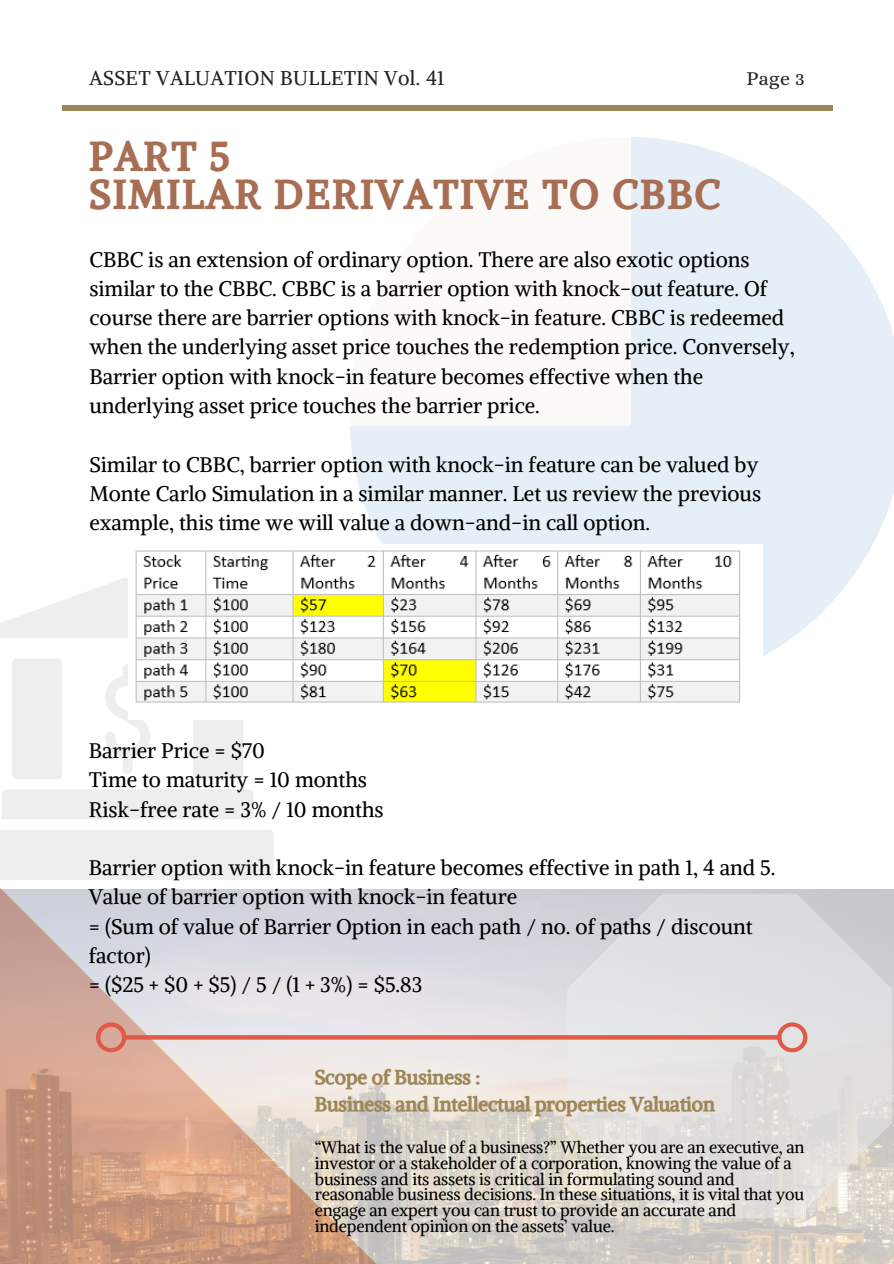
<style>
.page{position:relative;width:894px;height:1264px;background:#fff}
.page>*{position:absolute;margin:0;border:0;box-sizing:border-box;transform-origin:0 0}
.t1{font:39px/37.7px "CA Generated";letter-spacing:.06em;color:#a86e54}
.t2{font:21px/29.2px "Alike";color:#000}
.t3{font:19.8px "Alike";letter-spacing:.02em;color:#222}
.t4{font:19.8px "Alice";color:#222}
.t5{font:19.5px/27px "CA Generated";color:#9d8758}
.t6{font:16.5px/15.8px "Alike";letter-spacing:-.005em;color:#000}
</style>
<div class="page">
<svg style="left:350px;top:137px;width:543px;height:520px;fill:#e6eff7"></svg>
<img style="left:0;top:889px;width:893px;height:374px">
<div style="left:62px;top:105px;width:770px;height:6px;background:#9d8758"></div>
<svg style="left:567px;top:893px;width:324px;height:325px;background:#dfdddd"></svg>
<div style="left:12px;top:658px;width:50px;height:121px;background:#eee;border-radius:5px"></div>
<div style="left:193px;top:658px;width:50px;height:121px;background:#eee;border-radius:5px"></div>
<svg style="left:0;top:578px;width:128px;height:60px"></svg>
<svg style="left:105px;top:664px;width:45px;height:110px"></svg>
<div style="left:2px;top:789px;width:251px;height:30px;background:#eee"></div>
<div style="left:0;top:830px;width:273px;height:49px;background:#eee"></div>
<svg style="left:96px;top:1022px;width:711px;height:30px;background:#e5cbc9"></svg>
<img style="left:128px;top:544px;width:634px;height:176px">
<p class="t3" style="left:89px;top:65px;width:356px">ASSET VALUATION BULLETIN Vol. 41</p>
<p class="t4" style="left:746px;top:67px;width:60px">Page 3</p>
<h1 class="t1" style="left:89px;top:137px;width:632px">PART 5<br>SIMILAR DERIVATIVE TO CBBC</h1>
<p class="t2" style="left:89px;top:244px;width:706px">CBBC is an extension of ordinary option. There are also exotic options similar to the CBBC. CBBC is a barrier option with knock-out feature. Of course there are barrier options with knock-in feature. CBBC is redeemed when the underlying asset price touches the redemption price. Conversely, Barrier option with knock-in feature becomes effective when the underlying asset price touches the barrier price.</p>
<p class="t2" style="left:89px;top:449px;width:673px">Similar to CBBC, barrier option with knock-in feature can be valued by<br>Monte Carlo Simulation in a similar manner. Let us review the previous example, this time we will value a down-and-in call option.</p>
<p class="t2" style="left:89px;top:735px;width:296px">Barrier Price = $70<br>Time to maturity = 10 months<br>Risk-free rate = 3% / 10 months</p>
<p class="t2" style="left:89px;top:853px;width:687px">Barrier option with knock-in feature becomes effective in path 1, 4 and 5.<br>Value of barrier option with knock-in feature<br>= (Sum of value of Barrier Option in each path / no. of paths / discount factor)<br>= ($25 + $0 + $5) / 5 / (1 + 3%) = $5.83</p>
<p class="t5" style="left:314px;top:1063px;width:401px">Scope of Business :<br>Business and Intellectual properties Valuation</p>
<p class="t6" style="left:314px;top:1139px;width:491px">“What is the value of a business?” Whether you are an executive, an investor or a stakeholder of a corporation, knowing the value of a business and its assets is critical in formulating sound and reasonable business decisions. In these situations, it is vital that you engage an expert you can trust to provide an accurate and independent opinion on the assets’ value.</p>
</div>
